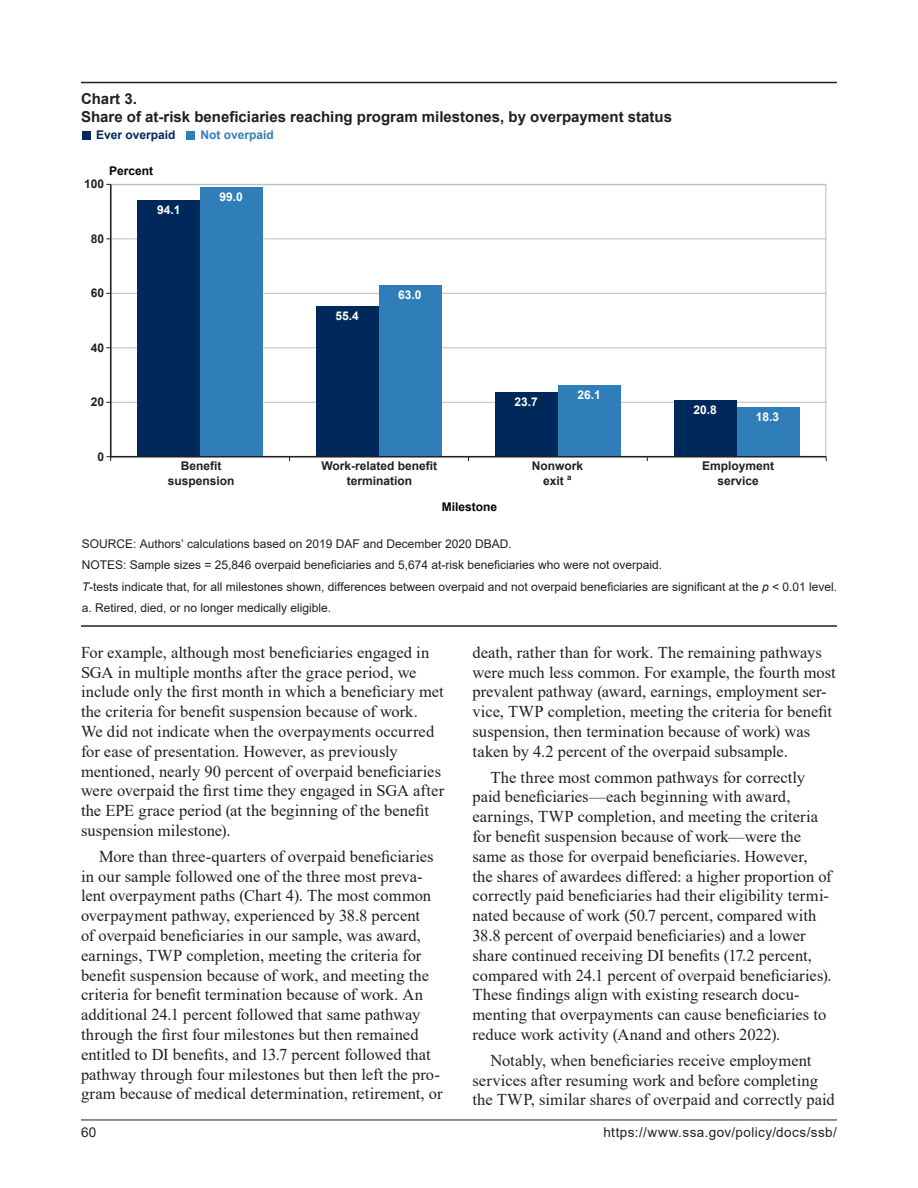
<style>
.page{position:relative;width:918px;height:1188px;background:#fff}
.page>*{position:absolute;margin:0;border:0;box-sizing:border-box;transform-origin:0 0}
._5_-_Para{font:16.5px/19.8px "Times New Roman";color:#231f20}
.t1{font:700 15px/18px "Arial";color:#231f20}
.t2{font:13.5px "Arial";letter-spacing:.035em;color:#231f20}
.t3{font:12px/21.1px "Arial";color:#231f20}
.t4{font:700 12px/14.4px "Arial";color:#231f20;text-align:center}
.t5{font:700 12px "Arial";color:#fff}
.t6{font:700 12px "Arial";color:#050504}
.t7{font:700 12px "Arial";color:#00285b}
.t8{font:700 12px "Arial";color:#307eb9}
.s1{font-style:italic}
</style>
<div class="page">
<hr style="left:81px;top:1120px;width:756px;height:1px;background:#231f20">
<hr style="left:81px;top:82px;width:756px;height:1px;background:#231f20">
<hr style="left:81px;top:625px;width:756px;height:2px;background:#231f20">
<hr style="left:111px;top:402px;width:715px;height:1px;background:#bcbdc0">
<hr style="left:111px;top:347px;width:715px;height:1px;background:#bcbdc0">
<hr style="left:111px;top:293px;width:715px;height:1px;background:#bcbdc0">
<hr style="left:111px;top:238px;width:715px;height:1px;background:#bcbdc0">
<hr style="left:111px;top:184px;width:715px;height:1px;background:#bcbdc0">
<div style="left:138px;top:200px;width:62px;height:257px;background:#00285b"></div>
<div style="left:200px;top:187px;width:63px;height:270px;background:#307eb9"></div>
<div style="left:316px;top:306px;width:63px;height:151px;background:#00285b"></div>
<div style="left:379px;top:285px;width:63px;height:172px;background:#307eb9"></div>
<div style="left:495px;top:392px;width:63px;height:65px;background:#00285b"></div>
<div style="left:558px;top:386px;width:62px;height:71px;background:#307eb9"></div>
<div style="left:674px;top:400px;width:63px;height:57px;background:#00285b"></div>
<div style="left:737px;top:407px;width:62px;height:50px;background:#307eb9"></div>
<hr style="left:110px;top:184px;width:1px;height:273px;background:#231f20">
<hr style="left:110px;top:456px;width:716px;height:1px;background:#231f20">
<svg style="left:106px;top:456px;width:5px;height:5px"></svg>
<div style="left:82px;top:131px;width:9px;height:9px;background:#00285b"></div>
<div style="left:186px;top:131px;width:9px;height:9px;background:#307eb9"></div>
<p class="t1" style="left:81px;top:89px;width:593px">Chart 3.<br>Share of at-risk beneficiaries reaching program milestones, by overpayment status</p>
<p class="t7" style="left:96px;top:127px;width:81px">Ever overpaid</p>
<p class="t8" style="left:201px;top:127px;width:75px">Not overpaid</p>
<p class="t6" style="left:109px;top:162px;width:46px">Percent</p>
<p class="t4" style="left:84px;top:177px;width:22px">100</p>
<p class="t4" style="left:91px;top:231px;width:15px">80</p>
<p class="t4" style="left:91px;top:286px;width:15px">60</p>
<p class="t4" style="left:91px;top:340px;width:15px">40</p>
<p class="t4" style="left:91px;top:395px;width:15px">20</p>
<p class="t4" style="left:98px;top:449px;width:8px">0</p>
<p class="t5" style="left:157px;top:202px;width:25px">94.1</p>
<p class="t5" style="left:219px;top:188px;width:25px">99.0</p>
<p class="t5" style="left:336px;top:307px;width:25px">55.4</p>
<p class="t5" style="left:398px;top:286px;width:25px">63.0</p>
<p class="t5" style="left:514px;top:393px;width:25px">23.7</p>
<p class="t5" style="left:577px;top:387px;width:25px">26.1</p>
<p class="t5" style="left:693px;top:401px;width:25px">20.8</p>
<p class="t5" style="left:756px;top:408px;width:25px">18.3</p>
<p class="t4" style="left:168px;top:459px;width:68px">Benefit suspension</p>
<p class="t4" style="left:321px;top:459px;width:117px">Work-related benefit termination</p>
<p class="t4" style="left:532px;top:459px;width:53px">Nonwork exit <sup>a</sup></p>
<p class="t4" style="left:702px;top:459px;width:74px">Employment service</p>
<p class="t6" style="left:442px;top:498px;width:57px">Milestone</p>
<p class="t3" style="left:82px;top:533px;width:757px">SOURCE: Authors’ calculations based on 2019 DAF and December 2020 DBAD.<br>NOTES: Sample sizes = 25,846 overpaid beneficiaries and 5,674 at-risk beneficiaries who were not overpaid.<br><span class="s1">T</span>-tests indicate that, for all milestones shown, differences between overpaid and not overpaid beneficiaries are significant at the <span class="s1">p</span> &lt; 0.01 level. a. Retired, died, or no longer medically eligible.</p>
<p class="_5_-_Para" style="left:81px;top:642px;width:365px">For example, although most beneficiaries engaged in SGA in multiple months after the grace period, we include only the first month in which a beneficiary met the criteria for benefit suspension because of work.<br>We did not indicate when the overpayments occurred for ease of presentation. However, as previously mentioned, nearly 90 percent of overpaid beneficiaries were overpaid the first time they engaged in SGA after the EPE grace period (at the beginning of the benefit suspension milestone).</p>
<p class="_5_-_Para" style="left:81px;top:846px;width:363px;text-indent:18px">More than three-quarters of overpaid beneficiaries in our sample followed one of the three most preva&shy;lent overpayment paths (Chart 4). The most common overpayment pathway, experienced by 38.8 percent<br>of overpaid beneficiaries in our sample, was award, earnings, TWP completion, meeting the criteria for benefit suspension because of work, and meeting the criteria for benefit termination because of work. An additional 24.1 percent followed that same pathway through the first four milestones but then remained entitled to DI benefits, and 13.7 percent followed that pathway through four milestones but then left the pro&shy;gram because of medical determination, retirement, or</p>
<p class="_5_-_Para" style="left:472px;top:642px;width:365px">death, rather than for work. The remaining pathways were much less common. For example, the fourth most prevalent pathway (award, earnings, employment ser&shy;vice, TWP completion, meeting the criteria for benefit suspension, then termination because of work) was taken by 4.2 percent of the overpaid subsample.</p>
<p class="_5_-_Para" style="left:472px;top:767px;width:361px;text-indent:18px">The three most common pathways for correctly paid beneficiaries—each beginning with award, earnings, TWP completion, and meeting the criteria for benefit suspension because of work—were the same as those for overpaid beneficiaries. However, the shares of awardees differed: a higher proportion of correctly paid beneficiaries had their eligibility termi&shy;nated because of work (50.7 percent, compared with 38.8 percent of overpaid beneficiaries) and a lower share continued receiving DI benefits (17.2 percent, compared with 24.1 percent of overpaid beneficiaries).<br>These findings align with existing research docu&shy;menting that overpayments can cause beneficiaries to reduce work activity (Anand and others 2022).</p>
<p class="_5_-_Para" style="left:472px;top:1050px;width:364px;text-indent:18px">Notably, when beneficiaries receive employment services after resuming work and before completing the TWP, similar shares of overpaid and correctly paid</p>
<p class="t2" style="left:81px;top:1123px;width:17px">60</p>
<p class="t2" style="left:603px;top:1123px;width:235px">https://www.ssa.gov/policy/docs/ssb/</p>
</div>
